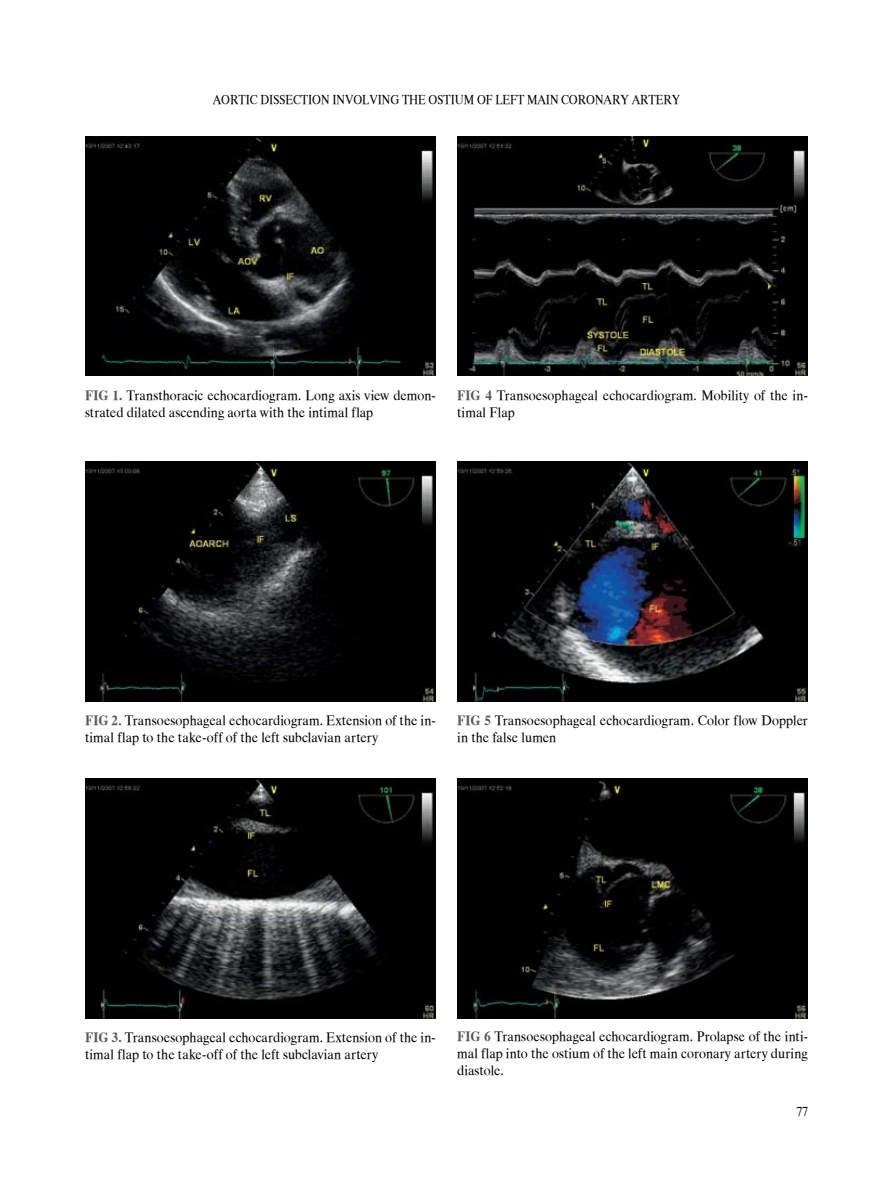
<style>
.page{position:relative;width:893px;height:1191px;background:#fff}
.page>*{position:absolute;margin:0;border:0;box-sizing:border-box;transform-origin:0 0}
.t1{font:14.25px/17.1px "UB Times";letter-spacing:.005em;color:#000;scale:.95 1}
.t2{font:14.25px "UB Times Bold";color:#58595b;scale:.95 1}
.t3{font:13.5px "UB Times";color:#000;scale:.85 1}
.t4{font:13.5px "UB Times";color:#000;scale:.9 1}
.s1{font-family:"UB Times Bold";color:#58595b}
</style>
<div class="page">
<img style="left:85px;top:136px;width:351px;height:240px">
<img style="left:85px;top:461px;width:351px;height:240px">
<img style="left:85px;top:778px;width:351px;height:240px">
<img style="left:457px;top:136px;width:351px;height:240px">
<img style="left:457px;top:461px;width:351px;height:240px">
<img style="left:457px;top:778px;width:351px;height:240px">
<p class="t3" style="left:213px;top:92px;width:20px">Aortic</p>
<p class="t3" style="left:260px;top:92px;width:10px">dissection</p>
<p class="t3" style="left:332px;top:92px;width:10px">involving</p>
<p class="t3" style="left:402px;top:92px;width:11px">the</p>
<p class="t3" style="left:429px;top:92px;width:10px">ostium</p>
<p class="t3" style="left:477px;top:92px;width:32px">of left</p>
<p class="t3" style="left:527px;top:92px;width:11px">main</p>
<p class="t3" style="left:561px;top:92px;width:11px">coronary</p>
<p class="t3" style="left:632px;top:92px;width:11px">artery</p>
<p class="t1" style="left:85px;top:387px;width:371px;text-indent:28px"><span class="s1">1.</span> Transthoracic echocardiogram. Long axis view demon&shy;strated dilated ascending aorta with the intimal flap</p>
<p class="t2" style="left:85px;top:387px;width:10px">Fig</p>
<p class="t1" style="left:457px;top:387px;width:371px;text-indent:28px"><span class="s1">4</span> Transoesophageal echocardiogram. Mobility of the in&shy;timal Flap</p>
<p class="t2" style="left:457px;top:387px;width:10px">Fig</p>
<p class="t1" style="left:85px;top:712px;width:371px;text-indent:27px"><span class="s1">2</span>. Transoesophageal echocardiogram. Extension of the in&shy;timal flap to the take-off of the left subclavian artery</p>
<p class="t2" style="left:85px;top:712px;width:10px">Fig</p>
<p class="t1" style="left:457px;top:712px;width:371px;text-indent:27px"><span class="s1">5</span> Transoesophageal echocardiogram. Color flow Doppler in the false lumen</p>
<p class="t2" style="left:457px;top:712px;width:10px">Fig</p>
<p class="t1" style="left:85px;top:1029px;width:371px;text-indent:27px"><span class="s1">3.</span> Transoesophageal echocardiogram. Extension of the in&shy;timal flap to the take-off of the left subclavian artery</p>
<p class="t2" style="left:85px;top:1029px;width:10px">Fig</p>
<p class="t1" style="left:457px;top:1028px;width:371px;text-align:justify;text-indent:27px"><span class="s1">6</span> Transoesophageal echocardiogram. Prolapse of the inti&shy;mal flap into the ostium of the left main coronary artery during diastole.</p>
<p class="t2" style="left:457px;top:1028px;width:10px">Fig</p>
<p class="t4" style="left:796px;top:1104px;width:14px">77</p>
</div>
